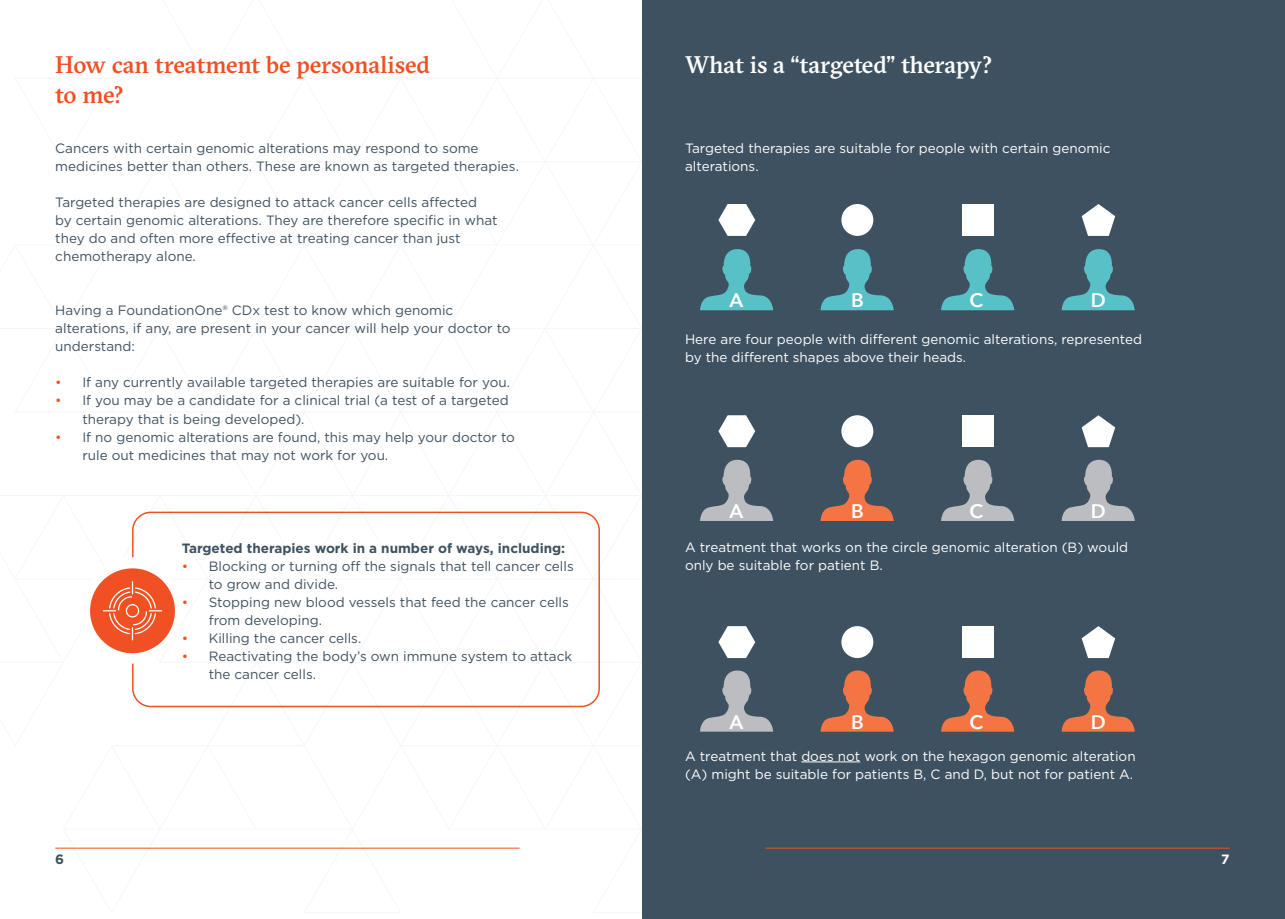
<style>
.page{position:relative;width:1285px;height:919px;background:#fff}
.page>*{position:absolute;margin:0;border:0;box-sizing:border-box;transform-origin:0 0}
.t1{font:500 24px/30px "GT Sectra";letter-spacing:-.005em;color:#f05022}
.t2{font:500 24px "GT Sectra";letter-spacing:-.005em;color:#fff}
.t3{font:600 19.65px "Avenir Next";color:#fff}
.t4{font:13.5px/18px "Gotham";color:#3e5160}
.t5{font:13.5px/18px "Gotham";color:#fff}
.t6{font:700 13.5px "Gotham";color:#3e5160}
.t7{font:700 13.5px "Gotham";color:#fff}
.s1{color:#f05022}
</style>
<div class="page">
<div style="left:642px;top:0;width:642px;height:918px;background:#3e5160"></div>
<hr style="left:55px;top:847px;width:464px;height:1px;background:#f05022">
<hr style="left:765px;top:847px;width:464px;height:1px;background:#f05022">
<div style="left:961px;top:204px;width:32px;height:32px;background:#fff"></div>
<svg style="left:941px;top:249px;width:74px;height:61px"></svg>
<div style="left:841px;top:204px;width:32px;height:32px;background:#fff;border-radius:50%"></div>
<svg style="left:820px;top:249px;width:74px;height:61px"></svg>
<svg style="left:820px;top:460px;width:74px;height:61px"></svg>
<div style="left:841px;top:415px;width:32px;height:32px;background:#fff;border-radius:50%"></div>
<svg style="left:941px;top:460px;width:74px;height:61px"></svg>
<div style="left:961px;top:415px;width:32px;height:32px;background:#fff"></div>
<svg style="left:820px;top:670px;width:74px;height:61px"></svg>
<div style="left:841px;top:626px;width:32px;height:32px;background:#fff;border-radius:50%"></div>
<svg style="left:941px;top:670px;width:74px;height:61px"></svg>
<div style="left:961px;top:626px;width:32px;height:32px;background:#fff"></div>
<svg style="left:700px;top:249px;width:74px;height:61px"></svg>
<svg style="left:718px;top:204px;width:37px;height:32px"></svg>
<svg style="left:700px;top:460px;width:74px;height:61px"></svg>
<svg style="left:718px;top:415px;width:37px;height:32px"></svg>
<svg style="left:700px;top:670px;width:73px;height:61px"></svg>
<svg style="left:718px;top:626px;width:37px;height:32px"></svg>
<svg style="left:1061px;top:249px;width:74px;height:61px"></svg>
<svg style="left:1081px;top:204px;width:33px;height:32px"></svg>
<svg style="left:1061px;top:460px;width:74px;height:61px"></svg>
<svg style="left:1081px;top:415px;width:33px;height:32px"></svg>
<svg style="left:1061px;top:670px;width:74px;height:61px"></svg>
<svg style="left:1081px;top:626px;width:33px;height:32px"></svg>
<hr style="left:801px;top:761px;width:59px;height:1px;background:#fff">
<div style="left:132px;top:511px;width:468px;height:196px;border:2px solid #f05022;border-radius:18px"></div>
<div style="left:82px;top:557px;width:100px;height:106px;background:#fff;border-radius:50%"></div>
<svg style="left:90px;top:568px;width:85px;height:85px"></svg>
<p class="t1" style="left:55px;top:50px;width:376px">How can treatment be personalised to me?</p>
<p class="t2" style="left:685px;top:50px;width:309px">What is a “targeted” therapy?</p>
<p class="t4" style="left:55px;top:139px;width:465px">Cancers with certain genomic alterations may respond to some medicines better than others. These are known as targeted therapies.</p>
<p class="t4" style="left:55px;top:193px;width:444px">Targeted therapies are designed to attack cancer cells affected<br>by certain genomic alterations. They are therefore specific in what they do and often more effective at treating cancer than just chemotherapy alone.</p>
<p class="t5" style="left:685px;top:139px;width:427px">Targeted therapies are suitable for people with certain genomic alterations.</p>
<p class="t4" style="left:55px;top:301px;width:457px">Having a FoundationOne® CDx test to know which genomic alterations, if any, are present in your cancer will help your doctor to understand:</p>
<p class="t4" style="left:55px;top:373px;width:456px"><span class="s1">•</span> If any currently available targeted therapies are suitable for you.</p>
<p class="t4" style="left:82px;top:391px;width:428px;text-indent:-27px"><span class="s1">•</span> If you may be a candidate for a clinical trial (a test of a targeted therapy that is being developed).</p>
<p class="t4" style="left:82px;top:427px;width:434px;text-indent:-27px"><span class="s1">•</span> If no genomic alterations are found, this may help your doctor to rule out medicines that may not work for you.</p>
<p class="t6" style="left:182px;top:539px;width:385px">Targeted therapies work in a number of ways, including:</p>
<p class="t4" style="left:209px;top:556px;width:366px;text-indent:-27px"><span class="s1">•</span> Blocking or turning off the signals that tell cancer cells to grow and divide.</p>
<p class="t4" style="left:209px;top:592px;width:361px;text-indent:-27px"><span class="s1">•</span> Stopping new blood vessels that feed the cancer cells from developing.</p>
<p class="t4" style="left:182px;top:628px;width:181px"><span class="s1">•</span> Killing the cancer cells.</p>
<p class="t4" style="left:209px;top:646px;width:365px;text-indent:-27px"><span class="s1">•</span> Reactivating the body’s own immune system to attack the cancer cells.</p>
<p class="t3" style="left:729px;top:283px;width:15px">A</p>
<p class="t3" style="left:850px;top:283px;width:14px">B</p>
<p class="t3" style="left:969px;top:283px;width:15px">C</p>
<p class="t3" style="left:1090px;top:283px;width:16px">D</p>
<p class="t5" style="left:685px;top:330px;width:458px">Here are four people with different genomic alterations, represented by the different shapes above their heads.</p>
<p class="t3" style="left:729px;top:494px;width:15px">A</p>
<p class="t3" style="left:850px;top:494px;width:14px">B</p>
<p class="t3" style="left:969px;top:494px;width:15px">C</p>
<p class="t3" style="left:1090px;top:494px;width:16px">D</p>
<p class="t5" style="left:685px;top:538px;width:444px">A treatment that works on the circle genomic alteration (B) would only be suitable for patient B.</p>
<p class="t3" style="left:729px;top:704px;width:15px">A</p>
<p class="t3" style="left:850px;top:704px;width:14px">B</p>
<p class="t3" style="left:969px;top:704px;width:15px">C</p>
<p class="t3" style="left:1090px;top:704px;width:16px">D</p>
<p class="t5" style="left:685px;top:746px;width:452px">A treatment that does not work on the hexagon genomic alteration (A) might be suitable for patients B, C and D, but not for patient A.</p>
<p class="t6" style="left:55px;top:849px;width:10px">6</p>
<p class="t7" style="left:1220px;top:849px;width:10px">7</p>
</div>
